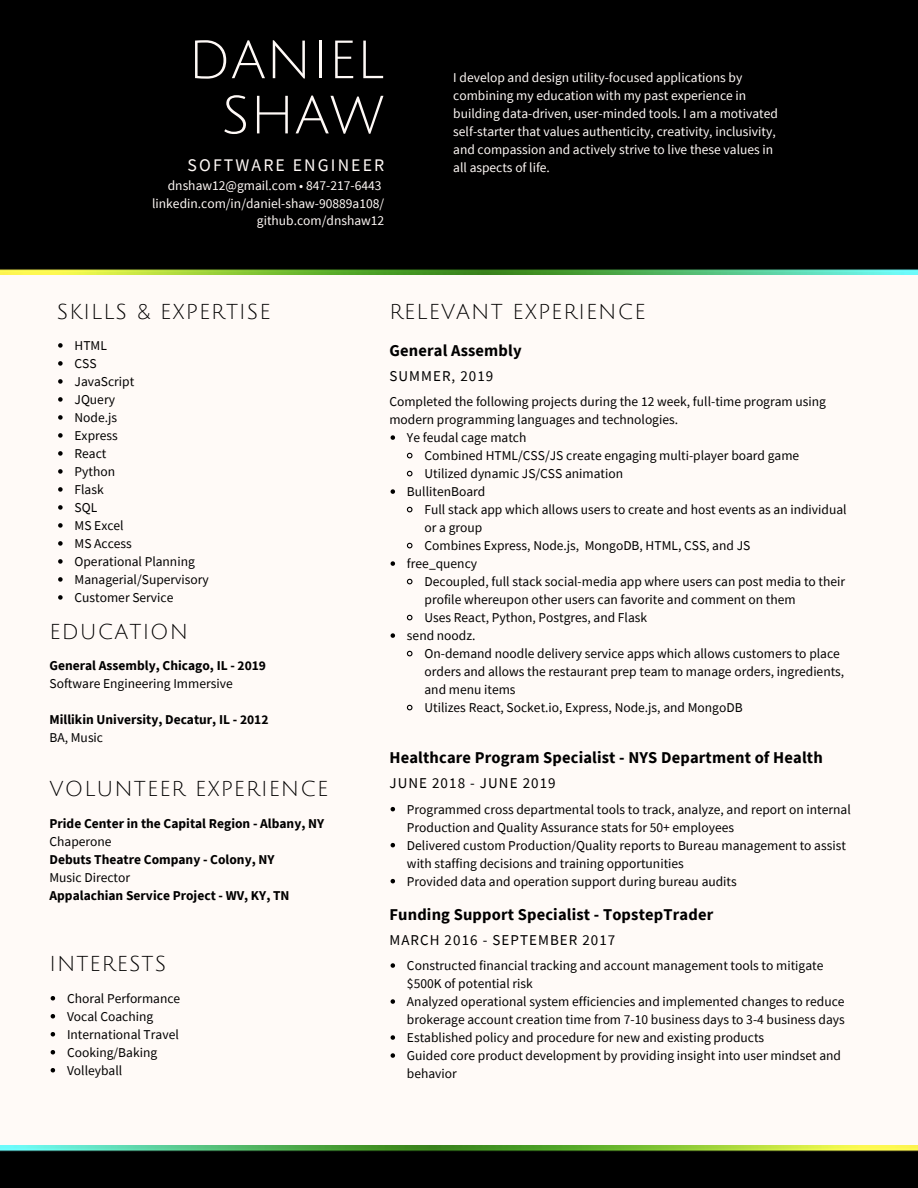
<style>
.page{position:relative;width:918px;height:1188px;background:#fffaf7}
.page>*{position:absolute;margin:0;border:0;box-sizing:border-box;transform-origin:0 0}
.t1{font:52.65px/55.2px "Julius Sans One";color:#fffaf7;text-align:right}
.t2{font:21px "Julius Sans One";letter-spacing:.05em;color:#000}
.t3{font:17.7px "Source Sans Pro";letter-spacing:.12em;color:#fffaf7}
.t4{font:700 16.5px "Source Sans Pro";letter-spacing:.01em;color:#000}
.t5{font:15px "Source Sans Pro";letter-spacing:.07em;color:#000}
.t6{font:13.5px/18px "Source Sans Pro";color:#000}
.t7{font:13.5px/18px "Source Sans Pro";color:#fffaf7}
.t8{font:700 13.5px "Source Sans Pro";color:#000}
</style>
<div class="page">
<img style="left:0;top:268px;width:918px;height:7px">
<div style="left:0;top:0;width:918px;height:268px;background:#000"></div>
<svg style="left:58px;top:343px;width:5px;height:5px"></svg>
<svg style="left:58px;top:361px;width:5px;height:5px"></svg>
<svg style="left:58px;top:379px;width:5px;height:5px"></svg>
<svg style="left:58px;top:397px;width:5px;height:5px"></svg>
<svg style="left:58px;top:415px;width:5px;height:5px"></svg>
<svg style="left:58px;top:433px;width:5px;height:5px"></svg>
<svg style="left:58px;top:451px;width:5px;height:5px"></svg>
<svg style="left:58px;top:469px;width:5px;height:5px"></svg>
<svg style="left:58px;top:487px;width:5px;height:5px"></svg>
<svg style="left:58px;top:505px;width:5px;height:5px"></svg>
<svg style="left:58px;top:523px;width:5px;height:5px"></svg>
<svg style="left:58px;top:541px;width:5px;height:5px"></svg>
<svg style="left:58px;top:559px;width:5px;height:5px"></svg>
<svg style="left:58px;top:577px;width:5px;height:5px"></svg>
<svg style="left:58px;top:595px;width:5px;height:5px"></svg>
<svg style="left:391px;top:435px;width:4px;height:5px"></svg>
<svg style="left:406px;top:452px;width:7px;height:7px"></svg>
<svg style="left:406px;top:470px;width:7px;height:7px"></svg>
<svg style="left:391px;top:489px;width:4px;height:5px"></svg>
<svg style="left:406px;top:506px;width:7px;height:7px"></svg>
<svg style="left:406px;top:542px;width:7px;height:7px"></svg>
<svg style="left:391px;top:561px;width:4px;height:5px"></svg>
<svg style="left:406px;top:578px;width:7px;height:7px"></svg>
<svg style="left:406px;top:614px;width:7px;height:7px"></svg>
<svg style="left:391px;top:633px;width:4px;height:5px"></svg>
<svg style="left:406px;top:650px;width:7px;height:7px"></svg>
<svg style="left:406px;top:704px;width:7px;height:7px"></svg>
<svg style="left:391px;top:807px;width:4px;height:4px"></svg>
<svg style="left:391px;top:843px;width:4px;height:4px"></svg>
<svg style="left:391px;top:879px;width:4px;height:4px"></svg>
<svg style="left:391px;top:963px;width:4px;height:5px"></svg>
<svg style="left:391px;top:999px;width:4px;height:5px"></svg>
<svg style="left:391px;top:1035px;width:4px;height:5px"></svg>
<svg style="left:391px;top:1053px;width:4px;height:5px"></svg>
<svg style="left:51px;top:996px;width:4px;height:4px"></svg>
<svg style="left:51px;top:1014px;width:4px;height:4px"></svg>
<svg style="left:51px;top:1032px;width:4px;height:4px"></svg>
<svg style="left:51px;top:1050px;width:4px;height:4px"></svg>
<svg style="left:51px;top:1068px;width:4px;height:4px"></svg>
<div style="left:0;top:1160px;width:918px;height:28px;background:#000"></div>
<img style="left:0;top:1146px;width:918px;height:14px">
<h1 class="t1" style="left:188px;top:34px;width:198px">DANIEL<br>SHAW</h1>
<h3 class="t3" style="left:188px;top:154px;width:198px">SOFTWARE ENGINEER</h3>
<p class="t7" style="left:152px;top:176px;width:234px;text-align:right">dnshaw12@gmail.com • 847-217-6443 linkedin.com/in/daniel-shaw-90889a108/ github.com/dnshaw12</p>
<p class="t7" style="left:453px;top:69px;width:326px">I develop and design utility-focused applications by combining my education with my past experience in building data-driven, user-minded tools. I am a motivated self-starter that values authenticity, creativity, inclusivity, and compassion and actively strive to live these values in all aspects of life.</p>
<h2 class="t2" style="left:57px;top:300px;width:215px">SKILLS &amp; EXPERTISE</h2>
<p class="t6" style="left:75px;top:336px;width:136px">HTML<br>CSS<br>JavaScript<br>JQuery<br>Node.js<br>Express<br>React<br>Python<br>Flask<br>SQL<br>MS Excel<br>MS Access<br>Operational Planning<br>Managerial/Supervisory<br>Customer Service</p>
<h2 class="t2" style="left:50px;top:621px;width:140px">EDUCATION</h2>
<p class="t8" style="left:50px;top:657px;width:218px">General Assembly, Chicago, IL - 2019</p>
<p class="t6" style="left:50px;top:675px;width:185px">Software Engineering Immersive</p>
<p class="t8" style="left:50px;top:711px;width:221px">Millikin University, Decatur, IL - 2012</p>
<p class="t6" style="left:50px;top:729px;width:55px">BA, Music</p>
<h2 class="t2" style="left:50px;top:778px;width:280px">VOLUNTEER EXPERIENCE</h2>
<p class="t8" style="left:50px;top:815px;width:276px">Pride Center in the Capital Region - Albany, NY</p>
<p class="t6" style="left:50px;top:832px;width:64px">Chaperone</p>
<p class="t8" style="left:50px;top:851px;width:227px">Debuts Theatre Company - Colony, NY</p>
<p class="t6" style="left:50px;top:868px;width:82px">Music Director</p>
<p class="t8" style="left:50px;top:887px;width:242px">Appalachian Service Project - WV, KY, TN</p>
<h2 class="t2" style="left:50px;top:953px;width:118px">INTERESTS</h2>
<p class="t6" style="left:67px;top:989px;width:115px">Choral Performance<br>Vocal Coaching<br>International Travel<br>Cooking/Baking<br>Volleyball</p>
<h2 class="t2" style="left:389px;top:300px;width:258px">RELEVANT EXPERIENCE</h2>
<p class="t4" style="left:389px;top:340px;width:134px">General Assembly</p>
<p class="t6" style="left:389px;top:392px;width:438px">Completed the following projects during the 12 week, full-time program using</p>
<p class="t6" style="left:389px;top:410px;width:290px">modern programming languages and technologies.</p>
<p class="t6" style="left:407px;top:428px;width:121px">Ye feudal cage match</p>
<p class="t6" style="left:425px;top:446px;width:376px">Combined HTML/CSS/JS create engaging multi-player board game</p>
<p class="t6" style="left:425px;top:464px;width:200px">Utilized dynamic JS/CSS animation</p>
<p class="t6" style="left:407px;top:482px;width:80px">BullitenBoard</p>
<p class="t6" style="left:425px;top:500px;width:424px">Full stack app which allows users to create and host events as an individual</p>
<p class="t6" style="left:425px;top:518px;width:59px">or a group</p>
<p class="t6" style="left:425px;top:536px;width:327px">Combines Express, Node.js, MongoDB, HTML, CSS, and JS</p>
<p class="t6" style="left:407px;top:554px;width:72px">free_quency</p>
<p class="t6" style="left:425px;top:572px;width:422px">Decoupled, full stack social-media app where users can post media to their</p>
<p class="t6" style="left:425px;top:590px;width:373px">profile whereupon other users can favorite and comment on them</p>
<p class="t6" style="left:425px;top:608px;width:224px">Uses React, Python, Postgres, and Flask</p>
<p class="t6" style="left:407px;top:626px;width:70px">send noodz.</p>
<p class="t6" style="left:425px;top:644px;width:417px">On-demand noodle delivery service apps which allows customers to place</p>
<p class="t6" style="left:425px;top:662px;width:421px">orders and allows the restaurant prep team to manage orders, ingredients,</p>
<p class="t6" style="left:425px;top:680px;width:93px">and menu items</p>
<p class="t6" style="left:425px;top:698px;width:320px">Utilizes React, Socket.io, Express, Node.js, and MongoDB</p>
<p class="t5" style="left:389px;top:366px;width:106px">SUMMER, 2019</p>
<p class="t4" style="left:389px;top:747px;width:435px">Healthcare Program Specialist - NYS Department of Health</p>
<p class="t6" style="left:407px;top:800px;width:445px">Programmed cross departmental tools to track, analyze, and report on internal Production and Quality Assurance stats for 50+ employees<br>Delivered custom Production/Quality reports to Bureau management to assist with staffing decisions and training opportunities<br>Provided data and operation support during bureau audits</p>
<p class="t5" style="left:389px;top:773px;width:168px">JUNE 2018 - JUNE 2019</p>
<p class="t4" style="left:389px;top:904px;width:325px">Funding Support Specialist - TopstepTrader</p>
<p class="t6" style="left:407px;top:956px;width:439px">Constructed financial tracking and account management tools to mitigate $500K of potential risk<br>Analyzed operational system efficiencies and implemented changes to reduce brokerage account creation time from 7-10 business days to 3-4 business days Established policy and procedure for new and existing products<br>Guided core product development by providing insight into user mindset and behavior</p>
<p class="t5" style="left:389px;top:930px;width:227px">MARCH 2016 - SEPTEMBER 2017</p>
</div>
